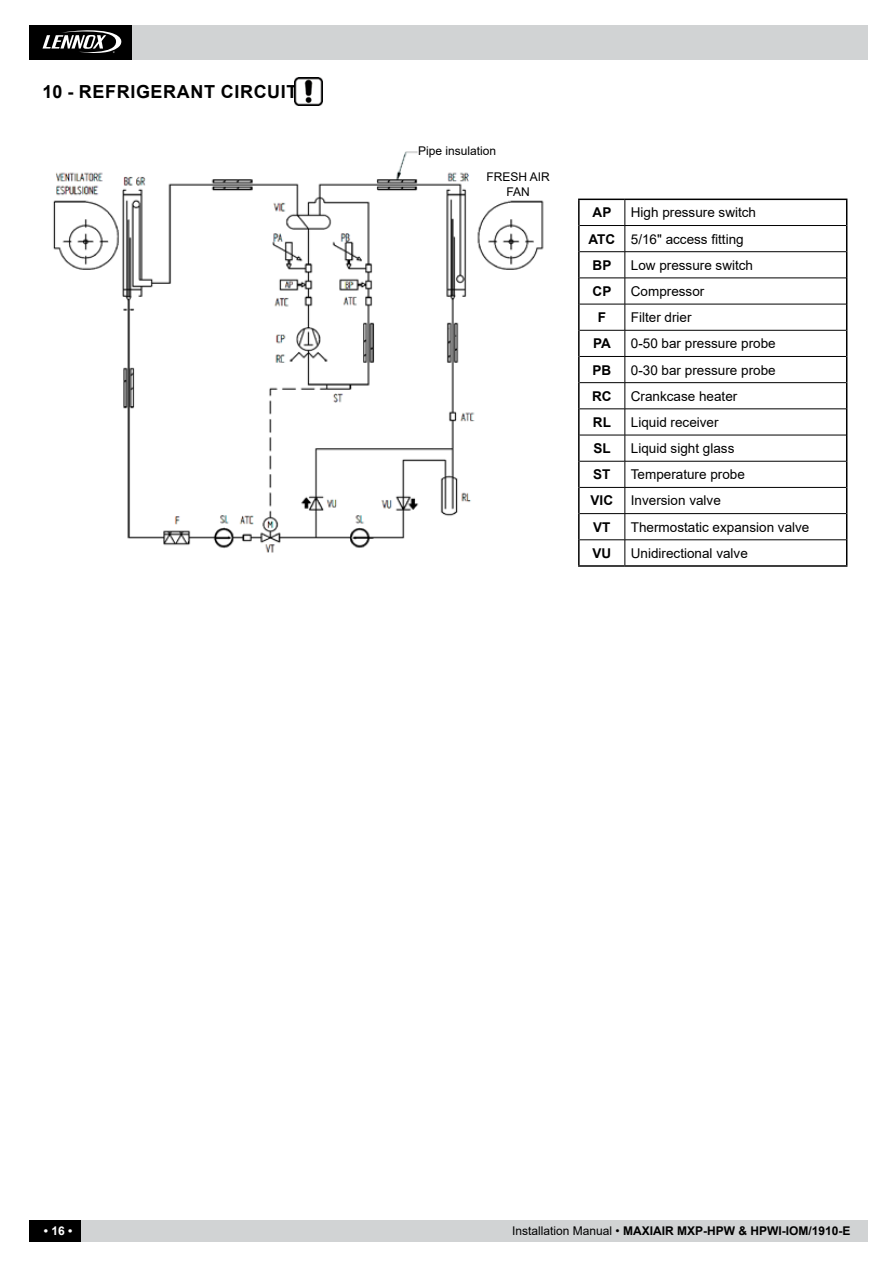
<style>
.page{position:relative;width:893px;height:1263px;background:#fff}
.page>*{position:absolute;margin:0;border:0;box-sizing:border-box;transform-origin:0 0}
.t1{font:700 18px "Arial";letter-spacing:.035em;color:#000}
.t2{font:13.5px "Arial";color:#000}
.t3{font:700 13.5px "Arial";color:#000}
.t4{font:700 12px "Arial";color:#000}
.t5{font:12px/14.4px "Arial";color:#000;text-align:center}
.t6{font:700 12px "Arial";color:#fff}
.s1{font-weight:700}
.s2{font-weight:400}
</style>
<div class="page">
<div style="left:128px;top:26px;width:739px;height:34px;background:#d1d3d4"></div>
<div style="left:30px;top:26px;width:102px;height:34px;background:#000"></div>
<svg style="left:43px;top:30px;width:79px;height:23px"></svg>
<div style="left:30px;top:1220px;width:837px;height:22px;background:#d1d3d4"></div>
<div style="left:30px;top:1220px;width:51px;height:22px;background:#000"></div>
<img style="left:53px;top:151px;width:491px;height:402px">
<hr style="left:578px;top:199px;width:47px;height:1px;background:#000">
<hr style="left:578px;top:200px;width:2px;height:25px;background:#000">
<hr style="left:625px;top:199px;width:222px;height:1px;background:#000">
<hr style="left:578px;top:225px;width:2px;height:27px;background:#000">
<hr style="left:578px;top:252px;width:2px;height:26px;background:#000">
<hr style="left:578px;top:278px;width:2px;height:26px;background:#000">
<hr style="left:578px;top:304px;width:2px;height:26px;background:#000">
<hr style="left:578px;top:330px;width:2px;height:26px;background:#000">
<hr style="left:578px;top:356px;width:2px;height:27px;background:#000">
<hr style="left:578px;top:383px;width:2px;height:26px;background:#000">
<hr style="left:578px;top:409px;width:2px;height:26px;background:#000">
<hr style="left:578px;top:435px;width:2px;height:26px;background:#000">
<hr style="left:578px;top:461px;width:2px;height:26px;background:#000">
<hr style="left:578px;top:487px;width:2px;height:27px;background:#000">
<hr style="left:578px;top:514px;width:2px;height:26px;background:#000">
<hr style="left:578px;top:540px;width:2px;height:25px;background:#000">
<svg style="left:846px;top:200px;width:1px;height:365px"></svg>
<hr style="left:578px;top:565px;width:47px;height:2px;background:#000">
<hr style="left:625px;top:565px;width:222px;height:2px;background:#000">
<hr style="left:580px;top:225px;width:45px;height:1px;background:#000">
<hr style="left:625px;top:225px;width:221px;height:1px;background:#000">
<hr style="left:580px;top:251px;width:45px;height:1px;background:#000">
<hr style="left:625px;top:251px;width:221px;height:1px;background:#000">
<hr style="left:580px;top:278px;width:45px;height:1px;background:#000">
<hr style="left:625px;top:278px;width:221px;height:1px;background:#000">
<hr style="left:580px;top:304px;width:45px;height:1px;background:#000">
<hr style="left:625px;top:304px;width:221px;height:1px;background:#000">
<hr style="left:580px;top:330px;width:45px;height:1px;background:#000">
<hr style="left:625px;top:330px;width:221px;height:1px;background:#000">
<hr style="left:580px;top:356px;width:45px;height:1px;background:#000">
<hr style="left:625px;top:356px;width:221px;height:1px;background:#000">
<hr style="left:580px;top:382px;width:45px;height:1px;background:#000">
<hr style="left:625px;top:382px;width:221px;height:1px;background:#000">
<hr style="left:580px;top:409px;width:45px;height:1px;background:#000">
<hr style="left:625px;top:409px;width:221px;height:1px;background:#000">
<hr style="left:580px;top:435px;width:45px;height:1px;background:#000">
<hr style="left:625px;top:435px;width:221px;height:1px;background:#000">
<hr style="left:580px;top:461px;width:45px;height:1px;background:#000">
<hr style="left:625px;top:461px;width:221px;height:1px;background:#000">
<hr style="left:580px;top:487px;width:45px;height:1px;background:#000">
<hr style="left:625px;top:487px;width:221px;height:1px;background:#000">
<hr style="left:580px;top:513px;width:45px;height:1px;background:#000">
<hr style="left:625px;top:513px;width:221px;height:1px;background:#000">
<hr style="left:580px;top:539px;width:45px;height:1px;background:#000">
<hr style="left:625px;top:539px;width:221px;height:1px;background:#000">
<svg style="left:625px;top:200px;width:1px;height:365px"></svg>
<img style="left:295px;top:78px;width:27px;height:27px">
<div style="left:474px;top:170px;width:88px;height:26px;background:#fff"></div>
<div style="left:418px;top:138px;width:184px;height:25px;background:#fff"></div>
<h1 class="t1" style="left:43px;top:79px;width:257px">10 - REFRIGERANT CIRCUIT</h1>
<p class="t5" style="left:418px;top:143px;width:80px">Pipe insulation</p>
<p class="t5" style="left:486px;top:170px;width:65px">FRESH AIR<br>FAN</p>
<p class="t3" style="left:593px;top:203px;width:20px">AP</p>
<p class="t2" style="left:631px;top:203px;width:127px">High pressure switch</p>
<p class="t2" style="left:588px;top:229px;width:157px"><span class="s1">ATC</span> 5/16" access fitting</p>
<p class="t3" style="left:593px;top:255px;width:20px">BP</p>
<p class="t2" style="left:631px;top:256px;width:124px">Low pressure switch</p>
<p class="t3" style="left:593px;top:282px;width:20px">CP</p>
<p class="t2" style="left:631px;top:282px;width:75px">Compressor</p>
<p class="t3" style="left:598px;top:308px;width:10px">F</p>
<p class="t2" style="left:631px;top:308px;width:62px">Filter drier</p>
<p class="t3" style="left:593px;top:334px;width:19px">PA</p>
<p class="t2" style="left:631px;top:334px;width:146px">0-50 bar pressure probe</p>
<p class="t3" style="left:592px;top:360px;width:20px">PB</p>
<p class="t2" style="left:631px;top:360px;width:146px">0-30 bar pressure probe</p>
<p class="t3" style="left:592px;top:386px;width:21px">RC</p>
<p class="t2" style="left:631px;top:387px;width:108px">Crankcase heater</p>
<p class="t3" style="left:593px;top:413px;width:19px">RL</p>
<p class="t2" style="left:631px;top:413px;width:89px">Liquid receiver</p>
<p class="t3" style="left:593px;top:439px;width:19px">SL</p>
<p class="t2" style="left:631px;top:439px;width:105px">Liquid sight glass</p>
<p class="t3" style="left:593px;top:465px;width:19px">ST</p>
<p class="t2" style="left:631px;top:465px;width:116px">Temperature probe</p>
<p class="t3" style="left:591px;top:491px;width:24px">VIC</p>
<p class="t2" style="left:631px;top:491px;width:92px">Inversion valve</p>
<p class="t3" style="left:593px;top:517px;width:19px">VT</p>
<p class="t2" style="left:631px;top:518px;width:180px">Thermostatic expansion valve</p>
<p class="t3" style="left:592px;top:544px;width:20px">VU</p>
<p class="t2" style="left:631px;top:544px;width:119px">Unidirectional valve</p>
<p class="t6" style="left:44px;top:1223px;width:30px">• 16 •</p>
<p class="t4" style="left:512px;top:1223px;width:340px"><span class="s2">Installation Manual •</span> MAXIAIR MXP-HPW &amp; HPWI-IOM/1910-E</p>
</div>
